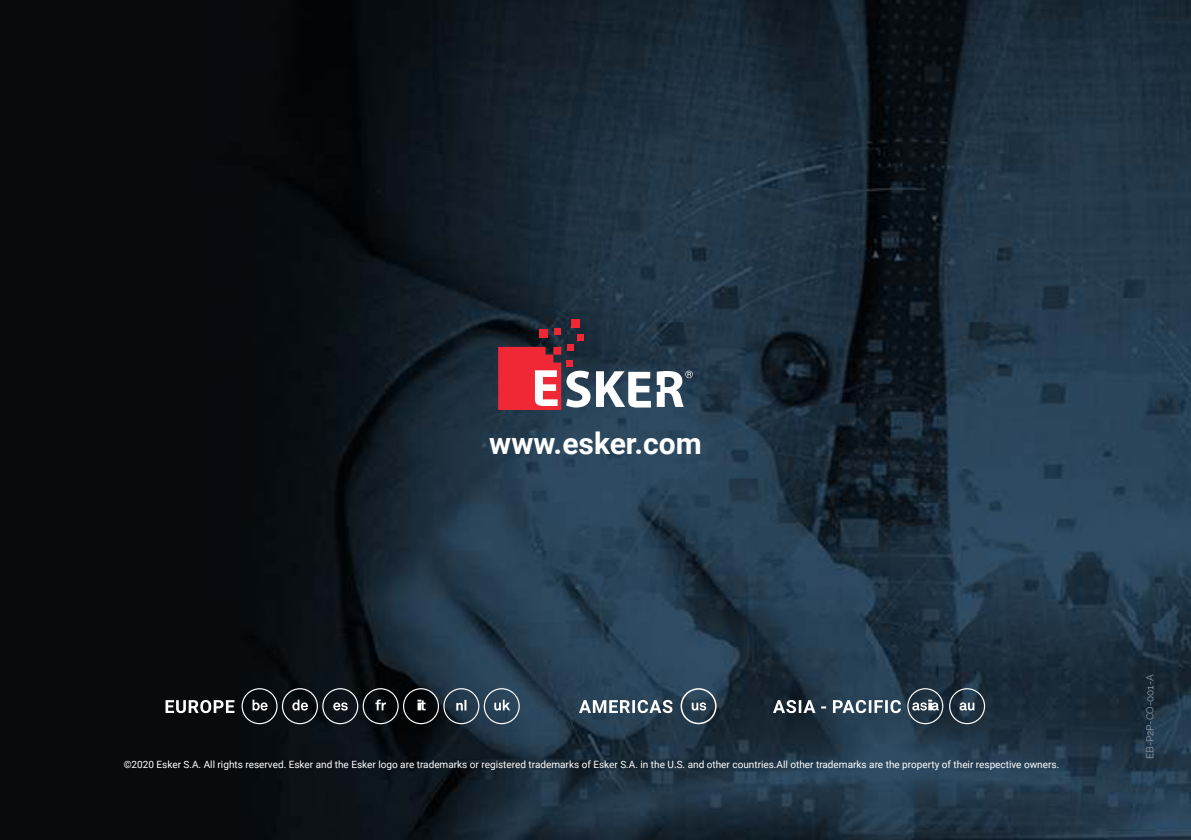
<style>
.page{position:relative;width:1191px;height:840px;background:#fff}
.page>*{position:absolute;margin:0;border:0;box-sizing:border-box;transform-origin:0 0}
.t1{font:700 30px "Roboto";color:#fff}
.t2{font:10px "Roboto";color:#fff}
.t3{font:10px "Raleway";color:#919ca7}
</style>
<div class="page">
<img style="left:0;top:0;width:1191px;height:839px">
<svg style="left:241px;top:687px;width:279px;height:36px;background:#2d363d"></svg>
<svg style="left:949px;top:687px;width:36px;height:36px"></svg>
<svg style="left:907px;top:687px;width:36px;height:36px"></svg>
<div style="left:680px;top:687px;width:36px;height:36px;border:2px solid #fff;border-radius:50%"></div>
<svg style="left:691px;top:702px;width:15px;height:8px"></svg>
<svg style="left:773px;top:699px;width:128px;height:13px"></svg>
<svg style="left:579px;top:699px;width:93px;height:13px"></svg>
<svg style="left:165px;top:699px;width:69px;height:13px"></svg>
<div style="left:539px;top:329px;width:9px;height:9px;background:#f02835"></div>
<div style="left:577px;top:334px;width:7px;height:7px;background:#f02835"></div>
<div style="left:571px;top:319px;width:9px;height:9px;background:#f02835"></div>
<div style="left:567px;top:344px;width:7px;height:6px;background:#f02835"></div>
<div style="left:554px;top:328px;width:7px;height:7px;background:#f02835"></div>
<svg style="left:498px;top:346px;width:195px;height:64px"></svg>
<h1 class="t1" style="left:489px;top:422px;width:214px">www.esker.com</h1>
<p class="t2" style="left:124px;top:759px;width:937px">©2020 Esker S.A. All rights reserved. Esker and the Esker logo are trademarks or registered trademarks of Esker S.A. in the U.S. and other countries.All other trademarks are the property of their respective owners.</p>
<p class="t3" style="left:1144px;top:758px;width:86px;rotate:-90deg">EB-P2P-CO-001-A</p>
</div>
